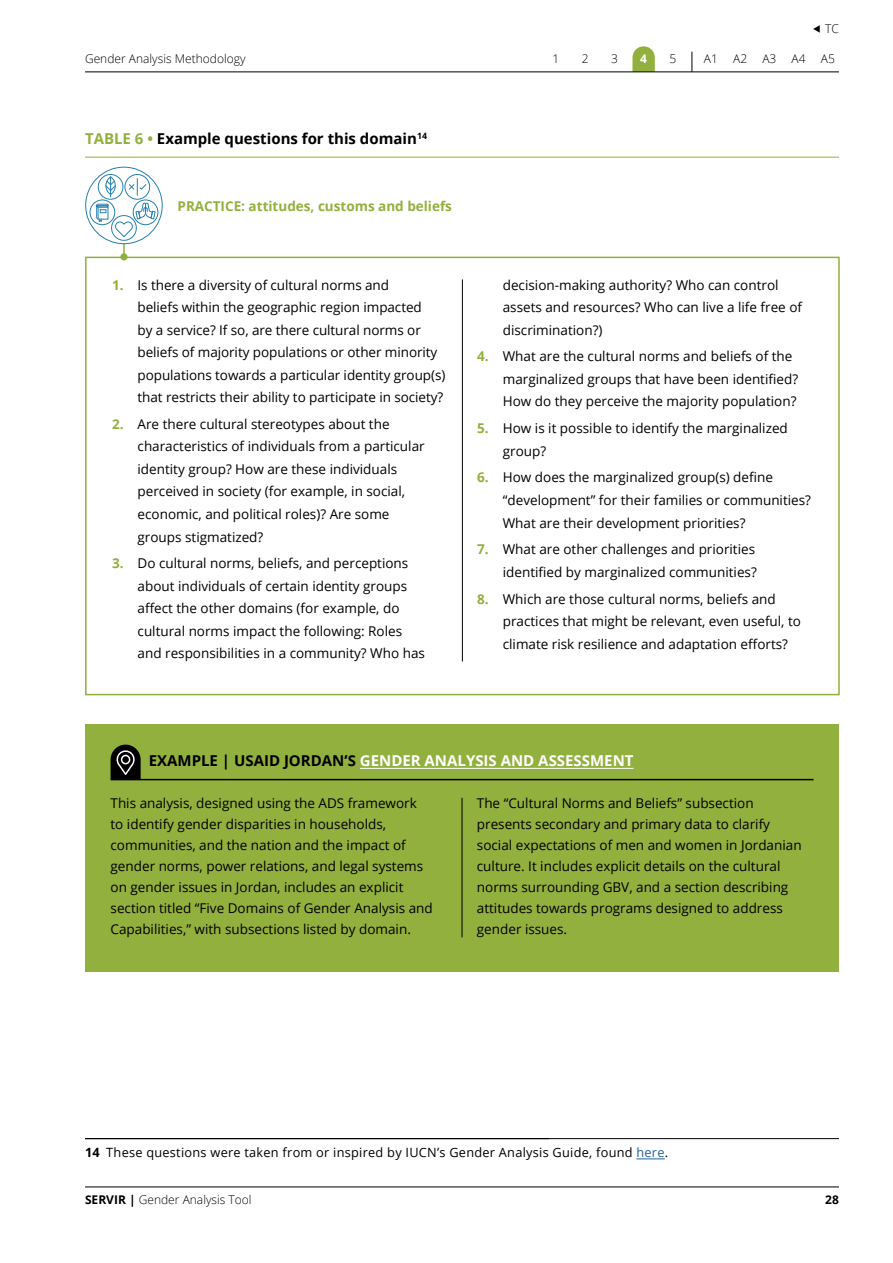
<style>
.page{position:relative;width:893px;height:1263px;background:#fff}
.page>*{position:absolute;margin:0;border:0;box-sizing:border-box;transform-origin:0 0}
.BOX_heading{font:700 15px "Open Sans";color:#fff}
.Table_name{font:700 15px "Open Sans";color:#000}
.BOX_body{font:13.5px/22.5px "Open Sans";color:#000}
.TABLE_body{font:700 13.5px "Open Sans";color:#92b03d}
.footnote{font:12.75px "Open Sans";letter-spacing:.02em;color:#000}
.t1{font:300 12px "Open Sans";color:#000}
.t2{font:700 12px "Open Sans";color:#000}
.t3{font:700 12px "Open Sans";color:#fff}
.s1{color:#92b03d}
.s2{font-weight:700;color:#92b03d}
.s3{color:#000}
.s4{font-weight:700}
.s5{color:#215e9e}
</style>
<div class="page">
<hr style="left:85px;top:157px;width:754px;height:1px;background:#92b03d">
<svg style="left:636px;top:1158px;width:29px;height:1px"></svg>
<svg style="left:123px;top:244px;width:2px;height:9px"></svg>
<div style="left:120px;top:253px;width:8px;height:7px;background:#92b03d;border-radius:50%"></div>
<hr style="left:85px;top:1138px;width:754px;height:1px;background:#000">
<hr style="left:462px;top:279px;width:1px;height:382px;background:#000">
<div style="left:85px;top:257px;width:755px;height:438px;border:2px solid #92b03d"></div>
<div style="left:85px;top:724px;width:754px;height:247px;background:#92b03d"></div>
<hr style="left:111px;top:779px;width:702px;height:1px;background:#000">
<hr style="left:360px;top:768px;width:273px;height:1px;background:#fff">
<hr style="left:462px;top:798px;width:1px;height:139px;background:#000">
<svg style="left:111px;top:745px;width:30px;height:34px"></svg>
<div style="left:85px;top:167px;width:78px;height:77px;border:1px solid #267fb0;border-radius:50%"></div>
<svg style="left:105px;top:177px;width:11px;height:20px"></svg>
<div style="left:111px;top:215px;width:26px;height:26px;border:1px solid #267fb0;border-radius:50%"></div>
<div style="left:90px;top:200px;width:25px;height:25px;border:1px solid #267fb0;border-radius:50%"></div>
<div style="left:133px;top:200px;width:25px;height:25px;border:1px solid #267fb0;border-radius:50%"></div>
<div style="left:98px;top:174px;width:25px;height:26px;border:1px solid #267fb0;border-radius:50%"></div>
<div style="left:125px;top:174px;width:25px;height:26px;border:1px solid #267fb0;border-radius:50%"></div>
<svg style="left:96px;top:203px;width:60px;height:34px"></svg>
<svg style="left:129px;top:178px;width:18px;height:17px"></svg>
<svg style="left:632px;top:46px;width:23px;height:26px"></svg>
<svg style="left:692px;top:52px;width:1px;height:20px"></svg>
<hr style="left:85px;top:72px;width:754px;height:1px;background:#000">
<hr style="left:85px;top:1187px;width:754px;height:1px;background:#000">
<p class="t1" style="left:812px;top:21px;width:28px">◀ TC</p>
<p class="t1" style="left:85px;top:51px;width:162px">Gender Analysis Methodology</p>
<p class="t1" style="left:704px;top:51px;width:16px">A1</p>
<p class="t1" style="left:733px;top:51px;width:16px">A2</p>
<p class="t1" style="left:762px;top:51px;width:16px">A3</p>
<p class="t1" style="left:792px;top:51px;width:16px">A4</p>
<p class="t1" style="left:821px;top:51px;width:16px">A5</p>
<p class="t1" style="left:553px;top:51px;width:8px">1</p>
<p class="t1" style="left:582px;top:51px;width:8px">2</p>
<p class="t1" style="left:611px;top:51px;width:8px">3</p>
<p class="t3" style="left:640px;top:50px;width:8px">4</p>
<p class="t1" style="left:669px;top:51px;width:8px">5</p>
<p class="Table_name" style="left:85px;top:128px;width:343px"><span class="s1">TABLE 6 •</span> Example questions for this domain<sup>14</sup></p>
<p class="TABLE_body" style="left:178px;top:196px;width:276px">PRACTICE: attitudes, customs and beliefs</p>
<p class="BOX_body" style="left:138px;top:273px;width:309px;text-indent:-26px"><span class="s2">1.</span> Is there a diversity of cultural norms and<br>beliefs within the geographic region impacted<br>by a service? If so, are there cultural norms or beliefs of majority populations or other minority populations towards a particular identity group(s) that restricts their ability to participate in society?</p>
<p class="BOX_body" style="left:138px;top:412px;width:289px;text-indent:-26px"><span class="s2">2.</span> Are there cultural stereotypes about the characteristics of individuals from a particular identity group? How are these individuals perceived in society (for example, in social, economic, and political roles)? Are some groups stigmatized?</p>
<p class="BOX_body" style="left:138px;top:552px;width:289px;text-indent:-26px"><span class="s2">3.</span> Do cultural norms, beliefs, and perceptions about individuals of certain identity groups affect the other domains (for example, do cultural norms impact the following: Roles and responsibilities in a community? Who has</p>
<p class="BOX_body" style="left:503px;top:273px;width:301px">decision-making authority? Who can control assets and resources? Who can live a life free of discrimination?)</p>
<p class="BOX_body" style="left:503px;top:345px;width:297px;text-indent:-26px"><span class="s2">4.</span> What are the cultural norms and beliefs of the marginalized groups that have been identified?<br>How do they perceive the majority population?</p>
<p class="BOX_body" style="left:503px;top:417px;width:287px;text-indent:-26px"><span class="s2">5.</span> How is it possible to identify the marginalized group?</p>
<p class="BOX_body" style="left:503px;top:466px;width:310px;text-indent:-26px"><span class="s2">6.</span> How does the marginalized group(s) define “development” for their families or communities?<br>What are their development priorities?</p>
<p class="BOX_body" style="left:477px;top:538px;width:281px;text-align:right"><span class="s2">7.</span> What are other challenges and priorities identified by marginalized communities?</p>
<p class="BOX_body" style="left:503px;top:587px;width:300px;text-indent:-26px"><span class="s2">8.</span> Which are those cultural norms, beliefs and practices that might be relevant, even useful, to climate risk resilience and adaptation efforts?</p>
<p class="BOX_heading" style="left:149px;top:750px;width:486px"><span class="s3">EXAMPLE | USAID JORDAN’S</span> GENDER ANALYSIS AND ASSESSMENT</p>
<p class="BOX_body" style="left:111px;top:792px;width:324px;line-height:21px">This analysis, designed using the ADS framework to identify gender disparities in households, communities, and the nation and the impact of gender norms, power relations, and legal systems on gender issues in Jordan, includes an explicit section titled “Five Domains of Gender Analysis and Capabilities,” with subsections listed by domain.</p>
<p class="BOX_body" style="left:477px;top:792px;width:326px;line-height:21px">The “Cultural Norms and Beliefs” subsection presents secondary and primary data to clarify social expectations of men and women in Jordanian culture. It includes explicit details on the cultural norms surrounding GBV, and a section describing attitudes towards programs designed to address gender issues.</p>
<p class="footnote" style="left:85px;top:1143px;width:585px"><span class="s4">14</span> These questions were taken from or inspired by IUCN’s Gender Analysis Guide, found <span class="s5">here</span>.</p>
<p class="t1" style="left:85px;top:1191px;width:168px"><span class="s4">SERVIR |</span> Gender Analysis Tool</p>
<p class="t2" style="left:825px;top:1191px;width:15px">28</p>
</div>
